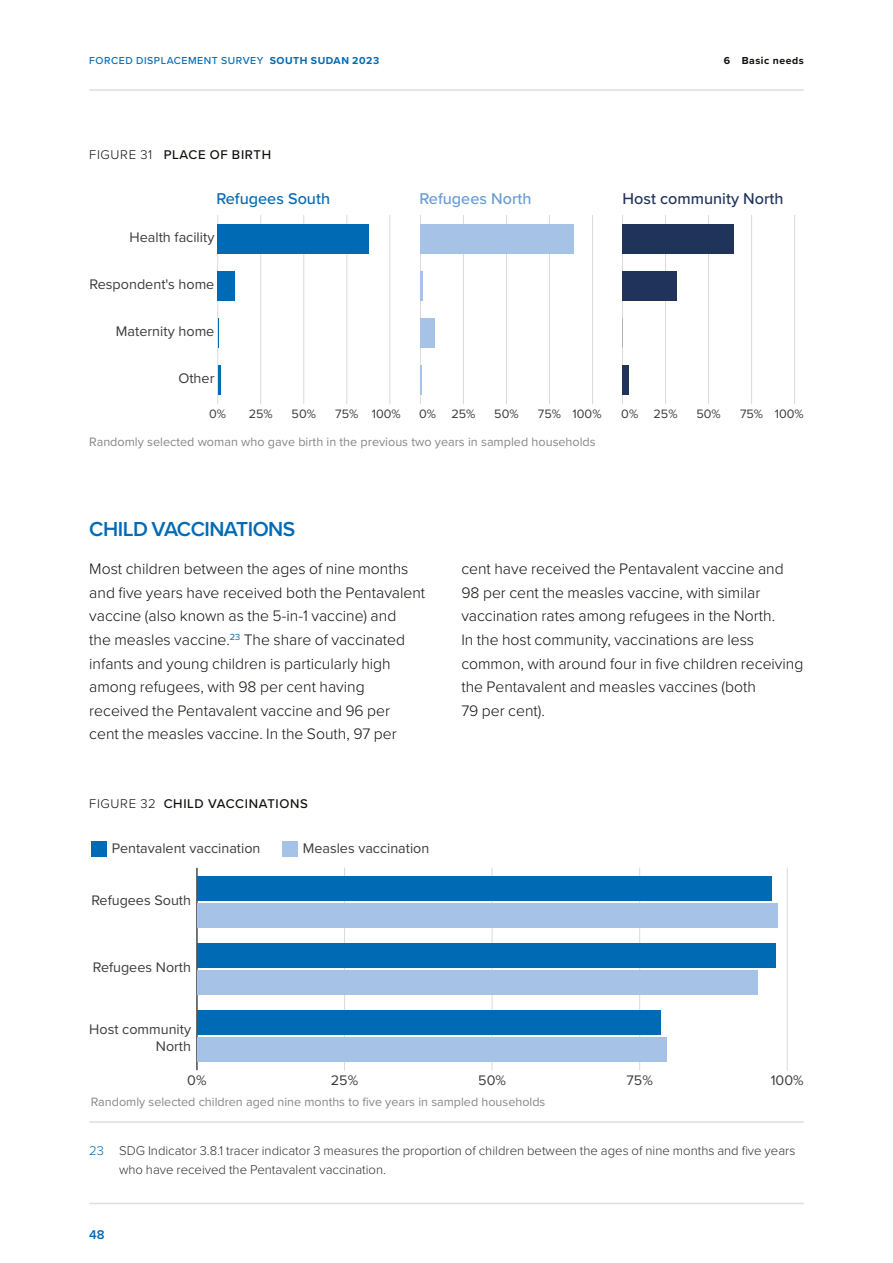
<style>
.page{position:relative;width:893px;height:1263px;background:#fff}
.page>*{position:absolute;margin:0;border:0;box-sizing:border-box;transform-origin:0 0}
.t1{font:600 21px "Proxima Nova";letter-spacing:-.025em;color:#006ab4}
.t2{font:500 16.2px "Proxima Nova";color:#1f335b}
.t3{font:500 16.2px "Proxima Nova";color:#006ab4}
.t4{font:500 16.2px "Proxima Nova";color:#689cd4}
.t5{font:300 15.75px/23.7px "Proxima Nova";color:#0f100c}
.t6{font:14.4px/17.2px "Proxima Nova";color:#3c3c3b;text-align:right}
.t7{font:300 13.2px/18.3px "Proxima Nova";color:#32312f}
.t8{font:500 13.2px "Proxima Nova";letter-spacing:.05em;color:#0f100c}
.t9{font:600 13.2px "Proxima Nova";color:#006ab4}
.t10{font:12.6px "Proxima Nova";color:#878787}
.t11{font:12.6px "Proxima Nova";color:#3c3c3b}
.t12{font:500 10.5px "Proxima Nova";letter-spacing:.05em;color:#006ab4}
.t13{font:700 10.5px "Proxima Nova";letter-spacing:.05em;color:#0f100c}
.t14{font:700 10.5px "Proxima Nova";letter-spacing:.05em;color:#006ab4}
.s1{font-weight:700}
.s2{font-weight:300}
.s3{color:#006ab4}
</style>
<div class="page">
<hr style="left:89px;top:1121px;width:715px;height:2px;background:#dfdddd">
<hr style="left:217px;top:215px;width:1px;height:189px;background:#dadada">
<hr style="left:260px;top:215px;width:1px;height:189px;background:#dadada">
<hr style="left:303px;top:215px;width:1px;height:189px;background:#dadada">
<hr style="left:346px;top:215px;width:1px;height:189px;background:#dadada">
<hr style="left:389px;top:215px;width:1px;height:189px;background:#dadada">
<div style="left:218px;top:224px;width:151px;height:30px;background:#006ab4"></div>
<div style="left:218px;top:271px;width:17px;height:30px;background:#006ab4"></div>
<hr style="left:218px;top:318px;width:1px;height:30px;background:#006ab4">
<hr style="left:218px;top:365px;width:3px;height:30px;background:#006ab4">
<hr style="left:420px;top:215px;width:1px;height:189px;background:#dadada">
<hr style="left:463px;top:215px;width:1px;height:189px;background:#dadada">
<hr style="left:506px;top:215px;width:1px;height:189px;background:#dadada">
<hr style="left:549px;top:215px;width:1px;height:189px;background:#dadada">
<hr style="left:592px;top:215px;width:1px;height:189px;background:#dadada">
<div style="left:420px;top:224px;width:154px;height:30px;background:#a6c2e7"></div>
<hr style="left:420px;top:271px;width:3px;height:30px;background:#a6c2e7">
<div style="left:420px;top:318px;width:15px;height:30px;background:#a6c2e7"></div>
<hr style="left:420px;top:365px;width:2px;height:30px;background:#a6c2e7">
<hr style="left:622px;top:215px;width:1px;height:189px;background:#dadada">
<hr style="left:665px;top:215px;width:1px;height:189px;background:#dadada">
<hr style="left:708px;top:215px;width:1px;height:189px;background:#dadada">
<hr style="left:751px;top:215px;width:1px;height:189px;background:#dadada">
<hr style="left:794px;top:215px;width:1px;height:189px;background:#dadada">
<div style="left:622px;top:224px;width:112px;height:30px;background:#1f335b"></div>
<div style="left:622px;top:271px;width:55px;height:30px;background:#1f335b"></div>
<div style="left:622px;top:365px;width:7px;height:30px;background:#1f335b"></div>
<hr style="left:344px;top:868px;width:1px;height:202px;background:#dadada">
<hr style="left:492px;top:868px;width:1px;height:202px;background:#dadada">
<hr style="left:639px;top:868px;width:1px;height:202px;background:#dadada">
<hr style="left:787px;top:868px;width:1px;height:202px;background:#dadada">
<hr style="left:196px;top:868px;width:1px;height:202px;background:#000">
<div style="left:197px;top:903px;width:581px;height:24px;background:#a6c2e7"></div>
<div style="left:197px;top:970px;width:560px;height:25px;background:#a6c2e7"></div>
<div style="left:197px;top:1038px;width:469px;height:24px;background:#a6c2e7"></div>
<div style="left:197px;top:876px;width:575px;height:24px;background:#006ab4"></div>
<div style="left:197px;top:943px;width:579px;height:25px;background:#006ab4"></div>
<div style="left:197px;top:1011px;width:464px;height:24px;background:#006ab4"></div>
<div style="left:91px;top:841px;width:15px;height:16px;background:#006ab4"></div>
<div style="left:282px;top:841px;width:15px;height:16px;background:#a6c2e7"></div>
<hr style="left:89px;top:1203px;width:715px;height:1px;background:#dfdddd">
<hr style="left:89px;top:89px;width:715px;height:2px;background:#dfdddd">
<p class="t12" style="left:89px;top:53px;width:196px">Forced Displacement Survey <span class="s1">South</span></p>
<p class="t14" style="left:311px;top:53px;width:16px">Sudan</p>
<p class="t14" style="left:352px;top:53px;width:28px">2023</p>
<p class="t13" style="left:724px;top:53px;width:81px">6 Basic needs</p>
<p class="t8" style="left:89px;top:145px;width:183px"><span class="s2">FIGURE 31</span> PLACE OF BIRTH</p>
<p class="t3" style="left:216px;top:187px;width:115px">Refugees South</p>
<p class="t4" style="left:419px;top:187px;width:114px">Refugees North</p>
<p class="t2" style="left:622px;top:187px;width:163px">Host community North</p>
<p class="t6" style="left:129px;top:228px;width:86px">Health facility</p>
<p class="t6" style="left:89px;top:275px;width:127px">Respondent's home</p>
<p class="t6" style="left:116px;top:322px;width:100px">Maternity home</p>
<p class="t6" style="left:178px;top:369px;width:38px">Other</p>
<p class="t11" style="left:209px;top:404px;width:18px">0%</p>
<p class="t11" style="left:249px;top:404px;width:26px">25%</p>
<p class="t11" style="left:292px;top:404px;width:26px">50%</p>
<p class="t11" style="left:335px;top:404px;width:67px">75% 100%</p>
<p class="t11" style="left:419px;top:404px;width:58px">0% 25%</p>
<p class="t11" style="left:494px;top:404px;width:26px">50%</p>
<p class="t11" style="left:538px;top:404px;width:65px">75% 100%</p>
<p class="t11" style="left:621px;top:404px;width:58px">0% 25%</p>
<p class="t11" style="left:696px;top:404px;width:26px">50%</p>
<p class="t11" style="left:740px;top:404px;width:65px">75% 100%</p>
<p class="t10" style="left:89px;top:433px;width:508px">Randomly selected woman who gave birth in the previous two years in sampled households</p>
<h1 class="t1" style="left:89px;top:513px;width:208px">CHILD VACCINATIONS</h1>
<p class="t5" style="left:89px;top:556px;width:337px">Most children between the ages of nine months and five years have received both the Pentavalent vaccine (also known as the 5-in-1 vaccine) and<br>the measles vaccine.<sup>23</sup> The share of vaccinated infants and young children is particularly high among refugees, with 98 per cent having received the Pentavalent vaccine and 96 per<br>cent the measles vaccine. In the South, 97 per</p>
<p class="t5" style="left:461px;top:556px;width:344px">cent have received the Pentavalent vaccine and 98 per cent the measles vaccine, with similar vaccination rates among refugees in the North.<br>In the host community, vaccinations are less common, with around four in five children receiving the Pentavalent and measles vaccines (both<br>79 per cent).</p>
<p class="t8" style="left:89px;top:793px;width:220px"><span class="s2">FIGURE 32</span> CHILD VACCINATIONS</p>
<p class="t6" style="left:112px;top:839px;width:150px">Pentavalent vaccination</p>
<p class="t6" style="left:303px;top:839px;width:128px">Measles vaccination</p>
<p class="t6" style="left:91px;top:890px;width:101px">Refugees South</p>
<p class="t6" style="left:93px;top:958px;width:100px">Refugees North</p>
<p class="t6" style="left:89px;top:1020px;width:103px">Host community<br>North</p>
<p class="t6" style="left:187px;top:1071px;width:21px">0%</p>
<p class="t6" style="left:331px;top:1071px;width:29px">25%</p>
<p class="t6" style="left:478px;top:1071px;width:29px">50%</p>
<p class="t6" style="left:626px;top:1071px;width:28px">75%</p>
<p class="t6" style="left:771px;top:1071px;width:34px">100%</p>
<p class="t10" style="left:91px;top:1092px;width:456px">Randomly selected children aged nine months to five years in sampled households</p>
<p class="t7" style="left:119px;top:1141px;width:678px;text-indent:-30px"><span class="s3">23</span> SDG Indicator 3.8.1 tracer indicator 3 measures the proportion of children between the ages of nine months and five years who have received the Pentavalent vaccination.</p>
<p class="t9" style="left:89px;top:1224px;width:17px">48</p>
</div>
